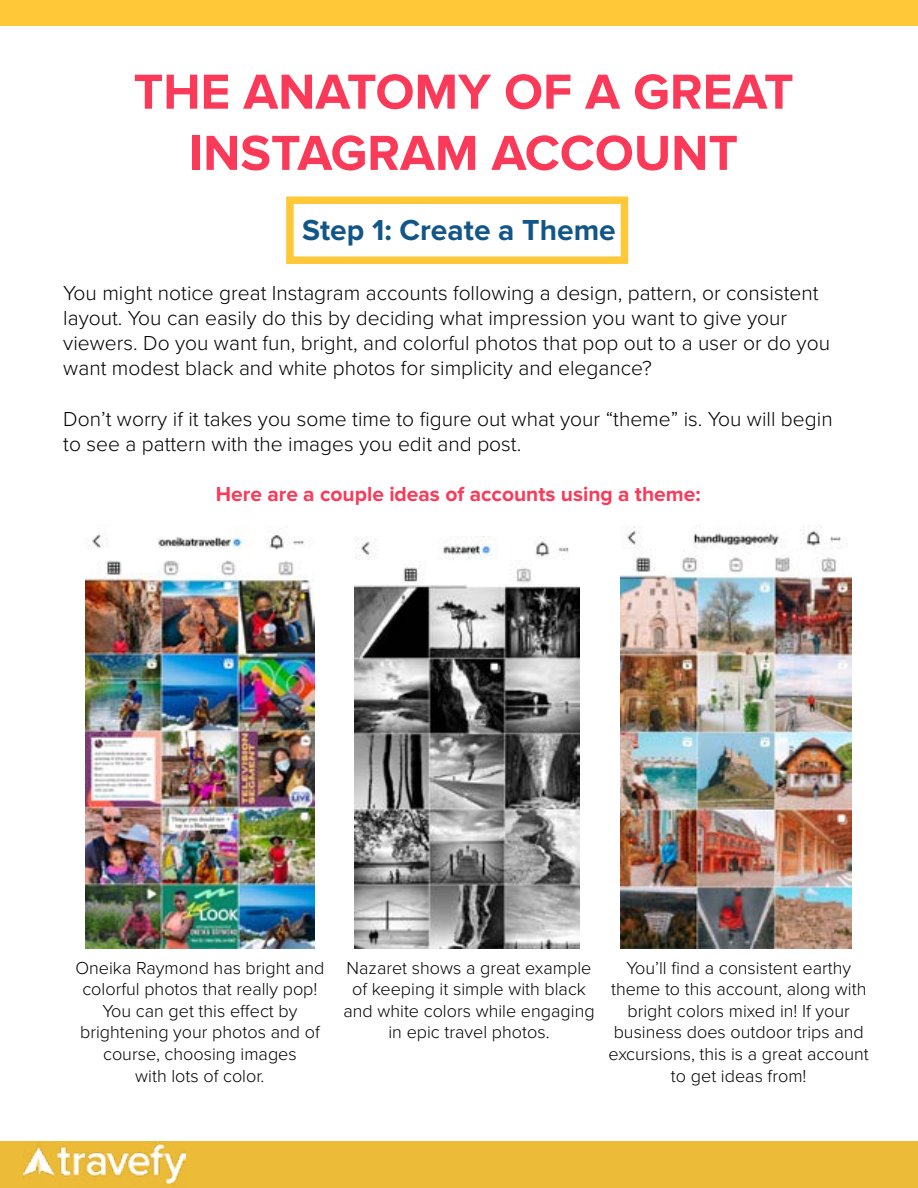
<style>
.page{position:relative;width:918px;height:1188px;background:#fff}
.page>*{position:absolute;margin:0;border:0;box-sizing:border-box;transform-origin:0 0}
.t1{font:700 51px/61.2px "Proxima Nova";color:#fb3958;text-align:center}
.t2{font:700 30px "Proxima Nova";color:#125688}
.t3{font:300 21px/25.2px "Proxima Nova";color:#000}
.t4{font:700 21px "Proxima Nova";color:#fb3958}
.t5{font:300 18px/21.6px "Proxima Nova";color:#000;text-align:center}
</style>
<div class="page">
<div style="left:286px;top:196px;width:342px;height:68px;background:#fff;border:8px solid #ffc838"></div>
<div style="left:0;top:0;width:918px;height:25px;background:#ffc838"></div>
<div style="left:0;top:1141px;width:918px;height:47px;background:#ecbb37"></div>
<img style="left:23px;top:1142px;width:163px;height:42px">
<img style="left:85px;top:527px;width:230px;height:422px">
<img style="left:355px;top:536px;width:225px;height:413px">
<img style="left:621px;top:526px;width:231px;height:423px">
<h1 class="t1" style="left:134px;top:62px;width:662px">THE ANATOMY OF A GREAT<br>INSTAGRAM ACCOUNT</h1>
<h2 class="t2" style="left:302px;top:213px;width:315px">Step 1: Create a Theme</h2>
<p class="t3" style="left:63px;top:279px;width:768px">You might notice great Instagram accounts following a design, pattern, or consistent layout. You can easily do this by deciding what impression you want to give your viewers. Do you want fun, bright, and colorful photos that pop out to a user or do you want modest black and white photos for simplicity and elegance?</p>
<p class="t3" style="left:63px;top:405px;width:771px">Don’t worry if it takes you some time to figure out what your “theme” is. You will begin to see a pattern with the images you edit and post.</p>
<p class="t4" style="left:216px;top:482px;width:486px">Here are a couple ideas of accounts using a theme:</p>
<p class="t5" style="left:75px;top:956px;width:250px">Oneika Raymond has bright and colorful photos that really pop!<br>You can get this effect by brightening your photos and of course, choosing images<br>with lots of color.</p>
<p class="t5" style="left:343px;top:956px;width:253px">Nazaret shows a great example of keeping it simple with black and white colors while engaging in epic travel photos.</p>
<p class="t5" style="left:609px;top:956px;width:262px">You’ll find a consistent earthy theme to this account, along with bright colors mixed in! If your business does outdoor trips and excursions, this is a great account to get ideas from!</p>
</div>
